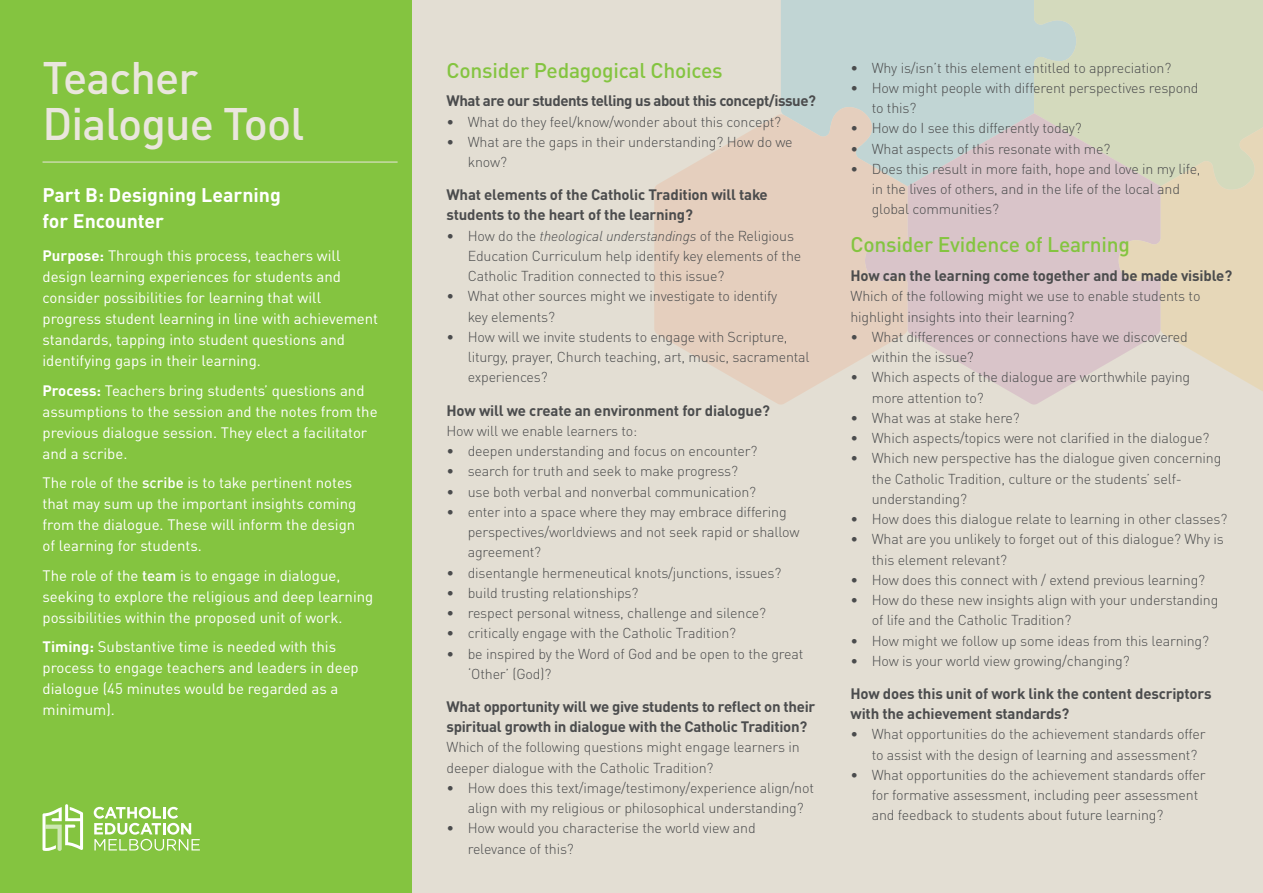
<style>
.page{position:relative;width:1263px;height:893px;background:#fff}
.page>*{position:absolute;margin:0;border:0;box-sizing:border-box;transform-origin:0 0}
.t1{font:500 45px/46.5px "DINOT";letter-spacing:-.02em;color:#eae6de}
.Heading_1{font:500 21px "DINOT";letter-spacing:-.01em;color:#84c440}
.t2{font:700 19.5px/25.5px "DINOT";color:#fff}
.t3{font:15px/21px "DINOT";color:#fff}
.Question{font:700 15px/20.2px "DINOT";letter-spacing:-.015em;color:#4b4c4d}
.Bullet{font:300 14.25px/20.2px "DINOT";letter-spacing:-.01em;color:#4b4c4d}
.s1{font-weight:700}
.s2{font-weight:500}
.s3{font-style:italic}
</style>
<div class="page">
<div style="left:0;top:0;width:412px;height:893px;background:#84c440"></div>
<div style="left:412px;top:0;width:851px;height:893px;background:#e3ded3"></div>
<hr style="left:43px;top:162px;width:355px;height:1px;background:#eae6de">
<svg style="left:94px;top:807px;width:106px;height:44px"></svg>
<svg style="left:43px;top:804px;width:40px;height:47px"></svg>
<div style="left:781px;top:0;width:253px;height:113px;background:#c1d5d4"></div>
<svg style="left:907px;top:113px;width:127px;height:292px;background:#d7c9cb"></svg>
<svg style="left:654px;top:103px;width:253px;height:302px;fill:#e5cfbe"></svg>
<svg style="left:1034px;top:0;width:229px;height:405px;background:#dad3c1"></svg>
<p class="t1" style="left:43px;top:53px;width:263px">Teacher<br>Dialogue Tool</p>
<p class="t2" style="left:43px;top:182px;width:240px">Part B: Designing Learning for Encounter</p>
<p class="t3" style="left:43px;top:245px;width:337px"><span class="s1">Purpose:</span> Through this process, teachers will design learning experiences for students and consider possibilities for learning that will progress student learning in line with achievement standards, tapping into student questions and identifying gaps in their learning.</p>
<p class="t3" style="left:43px;top:380px;width:337px"><span class="s1">Process:</span> Teachers bring students’ questions and assumptions to the session and the notes from the previous dialogue session. They elect a facilitator and a scribe.</p>
<p class="t3" style="left:43px;top:472px;width:315px">The role of the <span class="s2">scribe</span> is to take pertinent notes that may sum up the important insights coming from the dialogue. These will inform the design of learning for students.</p>
<p class="t3" style="left:43px;top:565px;width:332px">The role of the <span class="s2">team</span> is to engage in dialogue, seeking to explore the religious and deep learning possibilities within the proposed unit of work.</p>
<p class="t3" style="left:43px;top:636px;width:318px"><span class="s1">Timing:</span> Substantive time is needed with this process to engage teachers and leaders in deep dialogue (45 minutes would be regarded as a minimum).</p>
<p class="Heading_1" style="left:446px;top:57px;width:278px">Consider Pedagogical Choices</p>
<p class="Question" style="left:446px;top:90px;width:371px">What are our students telling us about this concept/issue?</p>
<p class="Bullet" style="left:446px;top:111px;width:336px">• What do they feel/know/wonder about this concept?</p>
<p class="Bullet" style="left:468px;top:132px;width:326px;text-indent:-21px">• What are the gaps in their understanding? How do we know?</p>
<p class="Question" style="left:446px;top:184px;width:323px">What elements of the Catholic Tradition will take students to the heart of the learning?</p>
<p class="Bullet" style="left:468px;top:225px;width:335px;text-indent:-21px">• How do the <span class="s3">theological understandings</span> of the Religious<br>Education Curriculum help identify key elements of the<br>Catholic Tradition connected to this issue?</p>
<p class="Bullet" style="left:468px;top:286px;width:311px;text-indent:-21px">• What other sources might we investigate to identify key elements?</p>
<p class="Bullet" style="left:468px;top:327px;width:343px;text-indent:-21px">• How will we invite students to engage with Scripture, liturgy, prayer, Church teaching, art, music, sacramental experiences?</p>
<p class="Question" style="left:446px;top:399px;width:325px">How will we create an environment for dialogue?</p>
<p class="Bullet" style="left:446px;top:420px;width:192px">How will we enable learners to:</p>
<p class="Bullet" style="left:446px;top:441px;width:312px">• deepen understanding and focus on encounter?</p>
<p class="Bullet" style="left:446px;top:461px;width:293px">• search for truth and seek to make progress?</p>
<p class="Bullet" style="left:446px;top:481px;width:311px">• use both verbal and nonverbal communication?</p>
<p class="Bullet" style="left:468px;top:501px;width:333px;text-indent:-21px">• enter into a space where they may embrace differing perspectives/worldviews and not seek rapid or shallow agreement?</p>
<p class="Bullet" style="left:446px;top:562px;width:336px">• disentangle hermeneutical knots/junctions, issues?</p>
<p class="Bullet" style="left:446px;top:582px;width:193px">• build trusting relationships?</p>
<p class="Bullet" style="left:446px;top:603px;width:321px">• respect personal witness, challenge and silence?</p>
<p class="Bullet" style="left:446px;top:623px;width:291px">• critically engage with the Catholic Tradition?</p>
<p class="Bullet" style="left:468px;top:643px;width:337px;text-indent:-21px">• be inspired by the Word of God and be open to the great ‘Other’ (God)?</p>
<p class="Question" style="left:446px;top:696px;width:370px">What opportunity will we give students to reflect on their spiritual growth in dialogue with the Catholic Tradition?</p>
<p class="Bullet" style="left:446px;top:737px;width:355px">Which of the following questions might engage learners in deeper dialogue with the Catholic Tradition?</p>
<p class="Bullet" style="left:468px;top:777px;width:348px;text-indent:-21px">• How does this text/image/testimony/experience align/not align with my religious or philosophical understanding?</p>
<p class="Bullet" style="left:468px;top:818px;width:289px;text-indent:-21px">• How would you characterise the world view and relevance of this?</p>
<p class="Bullet" style="left:850px;top:57px;width:322px">• Why is/isn’t this element entitled to appreciation?</p>
<p class="Bullet" style="left:872px;top:77px;width:328px;text-indent:-21px">• How might people with different perspectives respond to this?</p>
<p class="Bullet" style="left:850px;top:118px;width:233px">• How do I see this differently today?</p>
<p class="Bullet" style="left:850px;top:138px;width:262px">• What aspects of this resonate with me?</p>
<p class="Bullet" style="left:872px;top:158px;width:330px;text-indent:-21px">• Does this result in more faith, hope and love in my life, in the lives of others, and in the life of the local and global communities?</p>
<p class="Heading_1" style="left:850px;top:231px;width:281px">Consider Evidence of Learning</p>
<p class="Question" style="left:850px;top:265px;width:383px">How can the learning come together and be made visible?</p>
<p class="Bullet" style="left:850px;top:286px;width:351px">Which of the following might we use to enable students to highlight insights into their learning?</p>
<p class="Bullet" style="left:872px;top:326px;width:318px;text-indent:-21px">• What differences or connections have we discovered within the issue?</p>
<p class="Bullet" style="left:872px;top:367px;width:320px;text-indent:-21px">• Which aspects of the dialogue are worthwhile paying more attention to?</p>
<p class="Bullet" style="left:850px;top:407px;width:171px">• What was at stake here?</p>
<p class="Bullet" style="left:850px;top:428px;width:360px">• Which aspects/topics were not clarified in the dialogue?</p>
<p class="Bullet" style="left:872px;top:448px;width:351px;text-indent:-21px">• Which new perspective has the dialogue given concerning the Catholic Tradition, culture or the students’ self&shy;understanding?</p>
<p class="Bullet" style="left:850px;top:509px;width:378px">• How does this dialogue relate to learning in other classes?</p>
<p class="Bullet" style="left:872px;top:529px;width:354px;text-indent:-21px">• What are you unlikely to forget out of this dialogue? Why is this element relevant?</p>
<p class="Bullet" style="left:850px;top:569px;width:356px">• How does this connect with / extend previous learning?</p>
<p class="Bullet" style="left:872px;top:590px;width:348px;text-indent:-21px">• How do these new insights align with your understanding of life and the Catholic Tradition?</p>
<p class="Bullet" style="left:850px;top:630px;width:360px">• How might we follow up some ideas from this learning?</p>
<p class="Bullet" style="left:850px;top:650px;width:281px">• How is your world view growing/changing?</p>
<p class="Question" style="left:850px;top:683px;width:363px">How does this unit of work link the content descriptors with the achievement standards?</p>
<p class="Bullet" style="left:872px;top:724px;width:335px;text-indent:-21px">• What opportunities do the achievement standards offer to assist with the design of learning and assessment?</p>
<p class="Bullet" style="left:872px;top:764px;width:335px;text-indent:-21px">• What opportunities do the achievement standards offer for formative assessment, including peer assessment and feedback to students about future learning?</p>
</div>
